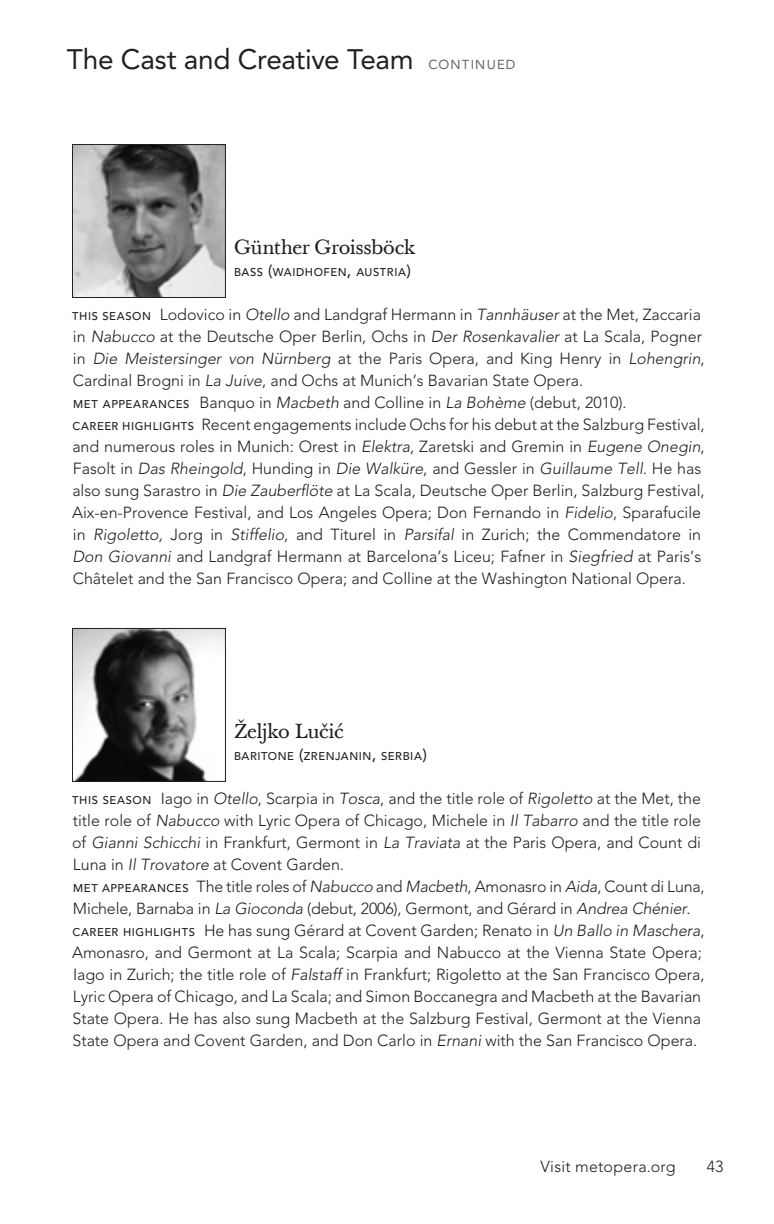
<style>
.page{position:relative;width:774px;height:1224px;background:#fff}
.page>*{position:absolute;margin:0;border:0;box-sizing:border-box;transform-origin:0 0}
._5_Donor_A_head_NEW{font:28px "Avenir";letter-spacing:-.01em;color:#231f20}
.t1{font:20px "Baskerville Ten";letter-spacing:-.02em;color:#231f20}
.List_Bullet{font:300 16px/22px "Avenir";color:#231f20}
.No_Spacing{font:300 16px/22px "Avenir";color:#231f20}
.List_Bullet-2{font:300 16px "Avenir";letter-spacing:.02em;color:#231f20}
.t2{font:500 11.2px "Avenir";letter-spacing:.045em;color:#231f20}
.s1{font-size:13px;color:#636366}
.s2{font-size:16px}
.s3{font-weight:500;font-size:11.2px}
.s4{font-style:italic}
</style>
<div class="page">
<img style="left:74px;top:146px;width:150px;height:150px">
<div style="left:72px;top:144px;width:154px;height:154px;border:1px solid #231f20"></div>
<img style="left:74px;top:630px;width:150px;height:150px">
<div style="left:72px;top:628px;width:154px;height:154px;border:1px solid #231f20"></div>
<p class="_5_Donor_A_head_NEW" style="left:67px;top:43px;width:450px">The Cast and Creative Team <span class="s1">CONTINUED</span></p>
<p class="t1" style="left:234px;top:235px;width:183px">Günther Groissböck</p>
<p class="t2" style="left:234px;top:266px;width:178px">BASS <span class="s2">(</span>WAIDHOFEN<span class="s2">,</span> AUSTRIA<span class="s2">)</span></p>
<p class="List_Bullet" style="left:72px;top:304px;width:634px"><span class="s3">THIS SEASON</span> Lodovico in <span class="s4">Otello</span> and Landgraf Hermann in <span class="s4">Tannhäuser</span> at the Met, Zaccaria in <span class="s4">Nabucco</span> at the Deutsche Oper Berlin, Ochs in <span class="s4">Der Rosenkavalier</span> at La Scala, Pogner in <span class="s4">Die Meistersinger von Nürnberg</span> at the Paris Opera, and King Henry in <span class="s4">Lohengrin</span>, Cardinal Brogni in <span class="s4">La Juive</span>, and Ochs at Munich’s Bavarian State Opera.</p>
<p class="List_Bullet" style="left:73px;top:392px;width:555px"><span class="s3">MET APPEARANCES</span> Banquo in <span class="s4">Macbeth</span> and Colline in <span class="s4">La Bohème</span> (debut, 2010).</p>
<p class="List_Bullet" style="left:72px;top:414px;width:634px"><span class="s3">CAREER HIGHLIGHTS</span> Recent engagements include Ochs for his debut at the Salzburg Festival, and numerous roles in Munich: Orest in <span class="s4">Elektra</span>, Zaretski and Gremin in <span class="s4">Eugene Onegin</span>, Fasolt in <span class="s4">Das Rheingold</span>, Hunding in <span class="s4">Die Walküre</span>, and Gessler in <span class="s4">Guillaume Tell</span>. He has also sung Sarastro in <span class="s4">Die Zauberflöte</span> at La Scala, Deutsche Oper Berlin, Salzburg Festival, Aix-en-Provence Festival, and Los Angeles Opera; Don Fernando in <span class="s4">Fidelio</span>, Sparafucile in <span class="s4">Rigoletto,</span> Jorg in <span class="s4">Stiffelio</span>, and Titurel in <span class="s4">Parsifal</span> in Zurich; the Commendatore in <span class="s4">Don Giovanni</span> and Landgraf Hermann at Barcelona’s Liceu; Fafner in <span class="s4">Siegfried</span> at Paris’s Châtelet and the San Francisco Opera; and Colline at the Washington National Opera.</p>
<p class="t1" style="left:234px;top:719px;width:111px">Željko Lučić</p>
<p class="t2" style="left:234px;top:750px;width:194px">BARITONE <span class="s2">(</span>ZRENJANIN<span class="s2">,</span> SERBIA<span class="s2">)</span></p>
<p class="No_Spacing" style="left:72px;top:788px;width:631px;text-align:justify"><span class="s3">THIS SEASON</span> Iago in <span class="s4">Otello</span>, Scarpia in <span class="s4">Tosca</span>, and the title role of <span class="s4">Rigoletto</span> at the Met, the title role of <span class="s4">Nabucco</span> with Lyric Opera of Chicago, Michele in <span class="s4">Il Tabarro</span> and the title role of <span class="s4">Gianni Schicchi</span> in Frankfurt, Germont in <span class="s4">La Traviata</span> at the Paris Opera, and Count di Luna in <span class="s4">Il Trovatore</span> at Covent Garden.</p>
<p class="No_Spacing" style="left:73px;top:876px;width:633px"><span class="s3">MET APPEARANCES</span> The title roles of <span class="s4">Nabucco</span> and <span class="s4">Macbeth</span>, Amonasro in <span class="s4">Aida</span>, Count di Luna,<br>Michele, Barnaba in <span class="s4">La Gioconda</span> (debut, 2006), Germont, and Gérard in <span class="s4">Andrea Chénier</span>.</p>
<p class="No_Spacing" style="left:72px;top:920px;width:634px"><span class="s3">CAREER HIGHLIGHTS</span> He has sung Gérard at Covent Garden; Renato in <span class="s4">Un Ballo in Maschera</span>, Amonasro, and Germont at La Scala; Scarpia and Nabucco at the Vienna State Opera; Iago in Zurich; the title role of <span class="s4">Falstaff</span> in Frankfurt; Rigoletto at the San Francisco Opera, Lyric Opera of Chicago, and La Scala; and Simon Boccanegra and Macbeth at the Bavarian State Opera. He has also sung Macbeth at the Salzburg Festival, Germont at the Vienna State Opera and Covent Garden, and Don Carlo in <span class="s4">Ernani</span> with the San Francisco Opera.</p>
<p class="List_Bullet-2" style="left:540px;top:1157px;width:137px">Visit metopera.org</p>
<p class="List_Bullet" style="left:707px;top:1156px;width:18px">43</p>
</div>
